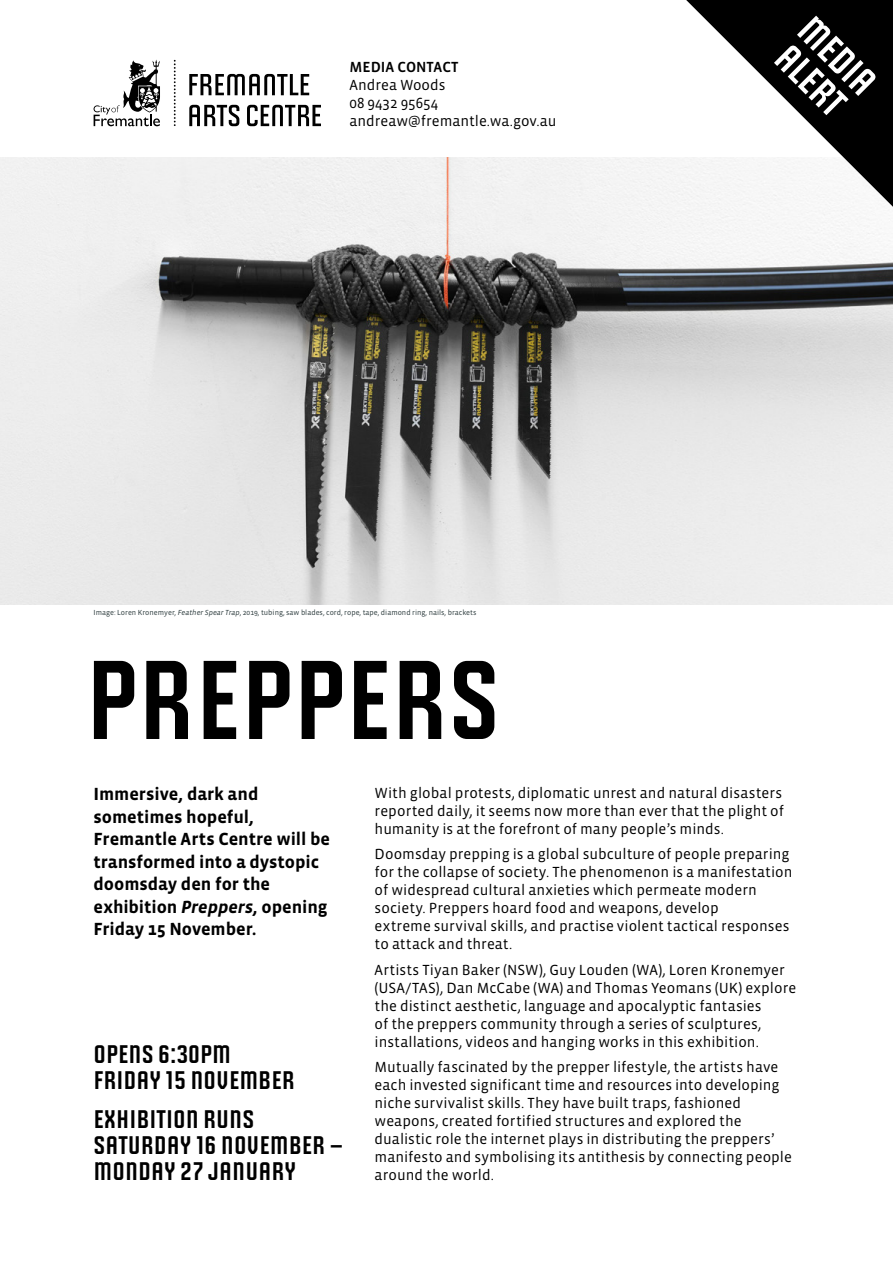
<style>
.page{position:relative;width:893px;height:1263px;background:#fff}
.page>*{position:absolute;margin:0;border:0;box-sizing:border-box;transform-origin:0 0}
.t1{font:130.2px "Solano Gothic Retro MVB Bd SC";color:#000}
.t2{font:45px/36.2px "Solano Gothic Retro MVB Bd SC";color:#fff}
.t3{font:29.7px/26.1px "Solano Gothic Retro MVB Bd SC";color:#000}
.t4{font:700 18px/22.5px "Vista Sans OT";letter-spacing:-.005em;color:#000}
.t5{font:15px/18px "Vista Sans OT";letter-spacing:.005em;color:#000}
.t6{font:500 15px "Vista Sans OT";color:#000}
.t7{font:7.5px "Vista Sans OT";color:#2b3a3c}
.s1{font-style:italic}
</style>
<div class="page">
<svg style="left:174px;top:60px;width:2px;height:66px"></svg>
<svg style="left:189px;top:74px;width:120px;height:21px"></svg>
<svg style="left:189px;top:105px;width:50px;height:21px"></svg>
<svg style="left:247px;top:105px;width:74px;height:21px"></svg>
<svg style="left:94px;top:60px;width:66px;height:66px"></svg>
<img style="left:0;top:158px;width:893px;height:446px">
<svg style="left:686px;top:0;width:207px;height:207px"></svg>
<p class="t6" style="left:350px;top:60px;width:110px">MEDIA CONTACT</p>
<p class="t5" style="left:350px;top:77px;width:208px">Andrea Woods<br>08 9432 95654 andreaw@fremantle.wa.gov.au</p>
<p class="t7" style="left:94px;top:608px;width:384px">Image: Loren Kronemyer, <span class="s1">Feather Spear Trap</span>, 2019, tubing, saw blades, cord, rope, tape, diamond ring, nails, brackets</p>
<h1 class="t1" style="left:85px;top:622px;width:417px">PREPPERS</h1>
<h2 class="t2" style="left:819px;top:9px;width:94px;rotate:45deg">MEDIA<br>ALERT</h2>
<p class="t4" style="left:94px;top:783px;width:238px">Immersive, dark and sometimes hopeful,<br>Fremantle Arts Centre will be transformed into a dystopic doomsday den for the exhibition <span class="s1">Preppers</span>, opening<br>Friday 15 November.</p>
<h3 class="t3" style="left:94px;top:1039px;width:203px">OPENS 6:30PM<br>FRIDAY 15 NOVEMBER</h3>
<h3 class="t3" style="left:94px;top:1105px;width:251px">EXHIBITION RUNS<br>SATURDAY 16 NOVEMBER –<br>MONDAY 27 JANUARY</h3>
<p class="t5" style="left:375px;top:784px;width:411px">With global protests, diplomatic unrest and natural disasters reported daily, it seems now more than ever that the plight of humanity is at the forefront of many people’s minds.</p>
<p class="t5" style="left:375px;top:845px;width:419px">Doomsday prepping is a global subculture of people preparing for the collapse of society. The phenomenon is a manifestation of widespread cultural anxieties which permeate modern society. Preppers hoard food and weapons, develop<br>extreme survival skills, and practise violent tactical responses to attack and threat.</p>
<p class="t5" style="left:375px;top:961px;width:423px">Artists Tiyan Baker (NSW), Guy Louden (WA), Loren Kronemyer (USA/TAS), Dan McCabe (WA) and Thomas Yeomans (UK) explore the distinct aesthetic, language and apocalyptic fantasies<br>of the preppers community through a series of sculptures, installations, videos and hanging works in this exhibition.</p>
<p class="t5" style="left:375px;top:1058px;width:419px">Mutually fascinated by the prepper lifestyle, the artists have each invested significant time and resources into developing niche survivalist skills. They have built traps, fashioned weapons, created fortified structures and explored the dualistic role the internet plays in distributing the preppers’ manifesto and symbolising its antithesis by connecting people around the world.</p>
</div>
